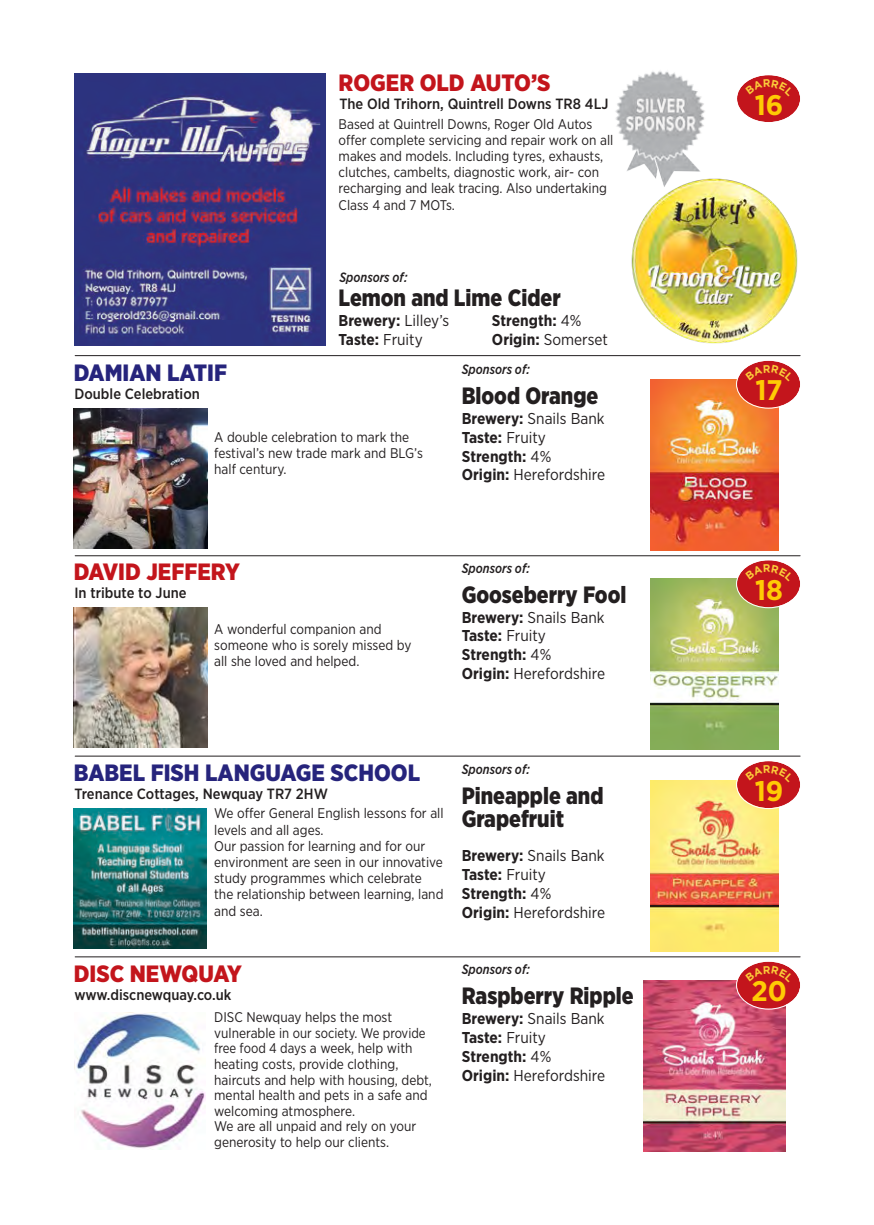
<style>
.page{position:relative;width:874px;height:1225px;background:#fff}
.page>*{position:absolute;margin:0;border:0;box-sizing:border-box;transform-origin:0 0}
.t1{font:700 28.4px "Gotham Narrow";color:#ffcb04;scale:1.05 1}
.t2{font:900 23.6px/23.6px "Gotham Narrow";color:#231f20;scale:.94 1}
.t3{font:900 23.6px "Gotham Narrow";color:#c3151c}
.t4{font:900 23.6px "Gotham Narrow";color:#26247c}
.t5{font:15.8px/18.8px "Gotham Narrow";color:#231f20}
.t6{font:700 15.8px/18.8px "Gotham Narrow";color:#231f20}
.t7{font:500 14.8px "Gotham Narrow";color:#231f1f}
.t8{font:500 14.8px "Gotham Narrow";color:#231f20}
.t9{font:14px/16.2px "Gotham Narrow";color:#231f20}
.t10{font:italic 500 13.4px "Gotham Narrow";color:#231f20;scale:.94 1}
.s1{font-weight:400}
.s2{font-weight:700}
</style>
<div class="page">
<hr style="left:75px;top:355px;width:724px;height:1px;background:#231f20">
<hr style="left:75px;top:555px;width:724px;height:1px;background:#231f20">
<hr style="left:75px;top:755px;width:724px;height:1px;background:#231f20">
<hr style="left:75px;top:956px;width:724px;height:1px;background:#231f20">
<img style="left:631px;top:178px;width:167px;height:166px">
<img style="left:650px;top:379px;width:127px;height:171px">
<img style="left:650px;top:578px;width:127px;height:171px">
<img style="left:650px;top:780px;width:128px;height:171px">
<img style="left:643px;top:980px;width:141px;height:171px">
<img style="left:74px;top:408px;width:133px;height:140px">
<img style="left:74px;top:607px;width:133px;height:140px">
<img style="left:74px;top:808px;width:133px;height:140px">
<img style="left:76px;top:1013px;width:129px;height:136px">
<img style="left:74px;top:74px;width:251px;height:272px">
<img style="left:615px;top:71px;width:90px;height:117px">
<svg style="left:737px;top:75px;width:63px;height:47px"></svg>
<svg style="left:735px;top:360px;width:65px;height:49px"></svg>
<svg style="left:735px;top:560px;width:65px;height:48px"></svg>
<svg style="left:735px;top:761px;width:65px;height:48px"></svg>
<svg style="left:735px;top:961px;width:65px;height:48px"></svg>
<h2 class="t3" style="left:338px;top:72px;width:213px">ROGER OLD AUTO’S</h2>
<p class="t7" style="left:339px;top:97px;width:270px">The Old Trihorn, Quintrell Downs TR8 4LJ</p>
<p class="t9" style="left:338px;top:116px;width:276px">Based at Quintrell Downs, Roger Old Autos offer complete servicing and repair work on all makes and models. Including tyres, exhausts, clutches, cambelts, diagnostic work, air- con recharging and leak tracing. Also undertaking Class 4 and 7 MOTs.</p>
<p class="t10" style="left:339px;top:271px;width:74px">Sponsors of:</p>
<h2 class="t2" style="left:338px;top:287px;width:238px">Lemon and Lime Cider</h2>
<h2 class="t4" style="left:74px;top:362px;width:155px">DAMIAN LATIF</h2>
<p class="t8" style="left:74px;top:387px;width:127px">Double Celebration</p>
<p class="t6" style="left:338px;top:312px;width:112px">Brewery: <span class="s1">Lilley’s<br></span>Taste: <span class="s1">Fruity</span></p>
<p class="t6" style="left:491px;top:312px;width:117px">Strength: <span class="s1">4%<br></span>Origin: <span class="s1">Somerset</span></p>
<p class="t10" style="left:461px;top:363px;width:74px">Sponsors of:</p>
<h2 class="t2" style="left:461px;top:385px;width:147px">Blood Orange</h2>
<p class="t9" style="left:214px;top:429px;width:210px">A double celebration to mark the festival’s new trade mark and BLG’s half century.</p>
<h2 class="t3" style="left:74px;top:561px;width:167px">DAVID JEFFERY</h2>
<p class="t7" style="left:74px;top:586px;width:113px">In tribute to June</p>
<p class="t9" style="left:214px;top:621px;width:198px">A wonderful companion and someone who is sorely missed by all she loved and helped.</p>
<p class="t5" style="left:461px;top:410px;width:145px"><span class="s2">Brewery:</span> Snails Bank<br><span class="s2">Taste:</span> Fruity<br><span class="s2">Strength:</span> 4%<br><span class="s2">Origin:</span> Herefordshire</p>
<p class="t10" style="left:461px;top:562px;width:74px">Sponsors of:</p>
<h2 class="t2" style="left:461px;top:584px;width:177px">Gooseberry Fool</h2>
<p class="t5" style="left:461px;top:608px;width:145px"><span class="s2">Brewery:</span> Snails Bank<br><span class="s2">Taste:</span> Fruity<br><span class="s2">Strength:</span> 4%<br><span class="s2">Origin:</span> Herefordshire</p>
<h2 class="t4" style="left:74px;top:762px;width:347px">BABEL FISH LANGUAGE SCHOOL</h2>
<p class="t10" style="left:461px;top:763px;width:74px">Sponsors of:</p>
<p class="t8" style="left:74px;top:787px;width:255px">Trenance Cottages, Newquay TR7 2HW</p>
<p class="t9" style="left:214px;top:806px;width:231px">We offer General English lessons for all levels and all ages.<br>Our passion for learning and for our environment are seen in our innovative study programmes which celebrate the relationship between learning, land and sea.</p>
<h2 class="t2" style="left:461px;top:784px;width:152px">Pineapple and<br>Grapefruit</h2>
<p class="t5" style="left:461px;top:847px;width:145px"><span class="s2">Brewery:</span> Snails Bank<br><span class="s2">Taste:</span> Fruity<br><span class="s2">Strength:</span> 4%<br><span class="s2">Origin:</span> Herefordshire</p>
<h2 class="t3" style="left:74px;top:962px;width:170px">DISC NEWQUAY</h2>
<p class="t10" style="left:461px;top:963px;width:74px">Sponsors of:</p>
<p class="t7" style="left:74px;top:987px;width:158px">www.discnewquay.co.uk</p>
<h2 class="t2" style="left:461px;top:985px;width:184px">Raspberry Ripple</h2>
<p class="t9" style="left:214px;top:1010px;width:219px;line-height:15.6px">DISC Newquay helps the most vulnerable in our society. We provide free food 4 days a week, help with heating costs, provide clothing, haircuts and help with housing, debt, mental health and pets in a safe and welcoming atmosphere.<br>We are all unpaid and rely on your generosity to help our clients.</p>
<p class="t5" style="left:461px;top:1010px;width:145px"><span class="s2">Brewery:</span> Snails Bank<br><span class="s2">Taste:</span> Fruity<br><span class="s2">Strength:</span> 4%<br><span class="s2">Origin:</span> Herefordshire</p>
<h1 class="t1" style="left:754px;top:92px;width:29px">16</h1>
<h1 class="t1" style="left:755px;top:377px;width:27px">17</h1>
<h1 class="t1" style="left:754px;top:577px;width:28px">18</h1>
<h1 class="t1" style="left:754px;top:778px;width:29px">19</h1>
<h1 class="t1" style="left:751px;top:978px;width:35px">20</h1>
</div>
